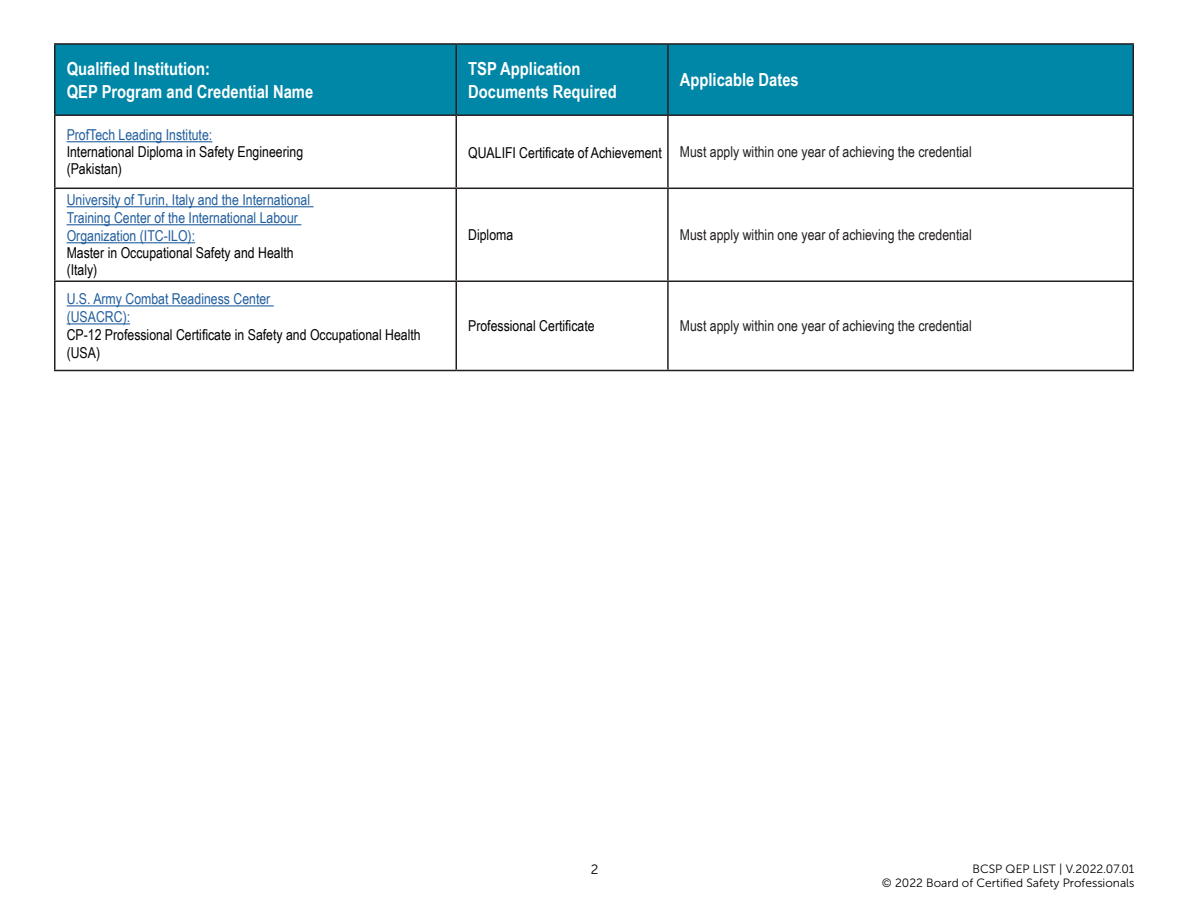
<style>
.page{position:relative;width:1188px;height:918px;background:#fff}
.page>*{position:absolute;margin:0;border:0;box-sizing:border-box;transform-origin:0 0}
.t1{font:700 18px/23.1px "Arial Narrow";color:#fff}
.t2{font:15px/17.1px "Arial Narrow";color:#000}
.t3{font:15px "Arial Narrow";color:#231f20}
.t4{font:15px/18px "Arial Narrow";color:#215e9e}
.t5{font:13.5px "Museo Sans 300";color:#000}
.t6{font:12px/14.4px "Museo Sans 300";color:#000;text-align:right}
.s1{color:#000}
</style>
<div class="page">
<div style="left:56px;top:45px;width:1076px;height:69px;background:#0086a6"></div>
<hr style="left:54px;top:43px;width:402px;height:2px;background:#231f20">
<hr style="left:54px;top:45px;width:2px;height:69px;background:#231f20">
<hr style="left:456px;top:43px;width:212px;height:2px;background:#231f20">
<hr style="left:455px;top:45px;width:2px;height:69px;background:#231f20">
<hr style="left:668px;top:43px;width:466px;height:2px;background:#231f20">
<hr style="left:667px;top:45px;width:2px;height:69px;background:#231f20">
<hr style="left:1132px;top:45px;width:2px;height:69px;background:#231f20">
<hr style="left:54px;top:114px;width:402px;height:2px;background:#231f20">
<hr style="left:54px;top:116px;width:2px;height:72px;background:#231f20">
<hr style="left:456px;top:114px;width:212px;height:2px;background:#231f20">
<hr style="left:455px;top:116px;width:2px;height:72px;background:#231f20">
<hr style="left:668px;top:114px;width:466px;height:2px;background:#231f20">
<hr style="left:667px;top:116px;width:2px;height:72px;background:#231f20">
<hr style="left:1132px;top:116px;width:2px;height:72px;background:#231f20">
<hr style="left:54px;top:188px;width:402px;height:1px;background:#231f20">
<hr style="left:54px;top:189px;width:2px;height:91px;background:#231f20">
<hr style="left:456px;top:188px;width:212px;height:1px;background:#231f20">
<hr style="left:455px;top:189px;width:2px;height:91px;background:#231f20">
<hr style="left:668px;top:188px;width:466px;height:1px;background:#231f20">
<hr style="left:667px;top:189px;width:2px;height:91px;background:#231f20">
<hr style="left:1132px;top:189px;width:2px;height:91px;background:#231f20">
<hr style="left:54px;top:280px;width:402px;height:2px;background:#231f20">
<hr style="left:54px;top:282px;width:2px;height:88px;background:#231f20">
<hr style="left:456px;top:280px;width:212px;height:2px;background:#231f20">
<hr style="left:455px;top:282px;width:2px;height:88px;background:#231f20">
<hr style="left:668px;top:280px;width:466px;height:2px;background:#231f20">
<hr style="left:667px;top:282px;width:2px;height:88px;background:#231f20">
<hr style="left:1132px;top:282px;width:2px;height:88px;background:#231f20">
<hr style="left:54px;top:370px;width:402px;height:1px;background:#231f20">
<hr style="left:456px;top:370px;width:212px;height:1px;background:#231f20">
<hr style="left:668px;top:370px;width:466px;height:1px;background:#231f20">
<hr style="left:67px;top:141px;width:145px;height:1px;background:#215e9e">
<hr style="left:67px;top:206px;width:247px;height:1px;background:#215e9e">
<hr style="left:67px;top:224px;width:234px;height:1px;background:#215e9e">
<hr style="left:67px;top:242px;width:128px;height:1px;background:#215e9e">
<hr style="left:67px;top:305px;width:207px;height:1px;background:#215e9e">
<hr style="left:67px;top:323px;width:63px;height:1px;background:#215e9e">
<p class="t1" style="left:67px;top:56px;width:248px">Qualified Institution:<br>QEP Program and Credential Name</p>
<p class="t1" style="left:468px;top:56px;width:150px">TSP Application<br>Documents Required</p>
<p class="t1" style="left:680px;top:67px;width:120px">Applicable Dates</p>
<p class="t4" style="left:67px;top:125px;width:147px">ProfTech Leading Institute:</p>
<p class="t2" style="left:67px;top:143px;width:238px">International Diploma in Safety Engineering (Pakistan)</p>
<p class="t3" style="left:468px;top:141px;width:505px"><span class="s1">QUALIFI Certificate of Achievement</span> Must apply within one year of achieving the credential</p>
<p class="t4" style="left:67px;top:190px;width:245px">University of Turin, Italy and the International<br>Training Center of the International Labour<br>Organization (ITC-ILO):</p>
<p class="t2" style="left:67px;top:244px;width:228px">Master in Occupational Safety and Health (Italy)</p>
<p class="t2" style="left:468px;top:226px;width:47px">Diploma</p>
<p class="t3" style="left:680px;top:224px;width:293px">Must apply within one year of achieving the credential</p>
<p class="t4" style="left:67px;top:289px;width:205px">U.S. Army Combat Readiness Center (USACRC):</p>
<p class="t2" style="left:67px;top:325px;width:356px;line-height:18px">CP-12 Professional Certificate in Safety and Occupational Health (USA)</p>
<p class="t2" style="left:468px;top:317px;width:128px">Professional Certificate</p>
<p class="t3" style="left:680px;top:315px;width:293px">Must apply within one year of achieving the credential</p>
<p class="t5" style="left:591px;top:862px;width:9px">2</p>
<p class="t6" style="left:882px;top:862px;width:254px">BCSP QEP LIST | V.2022.07.01<br>© 2022 Board of Certified Safety Professionals</p>
</div>
